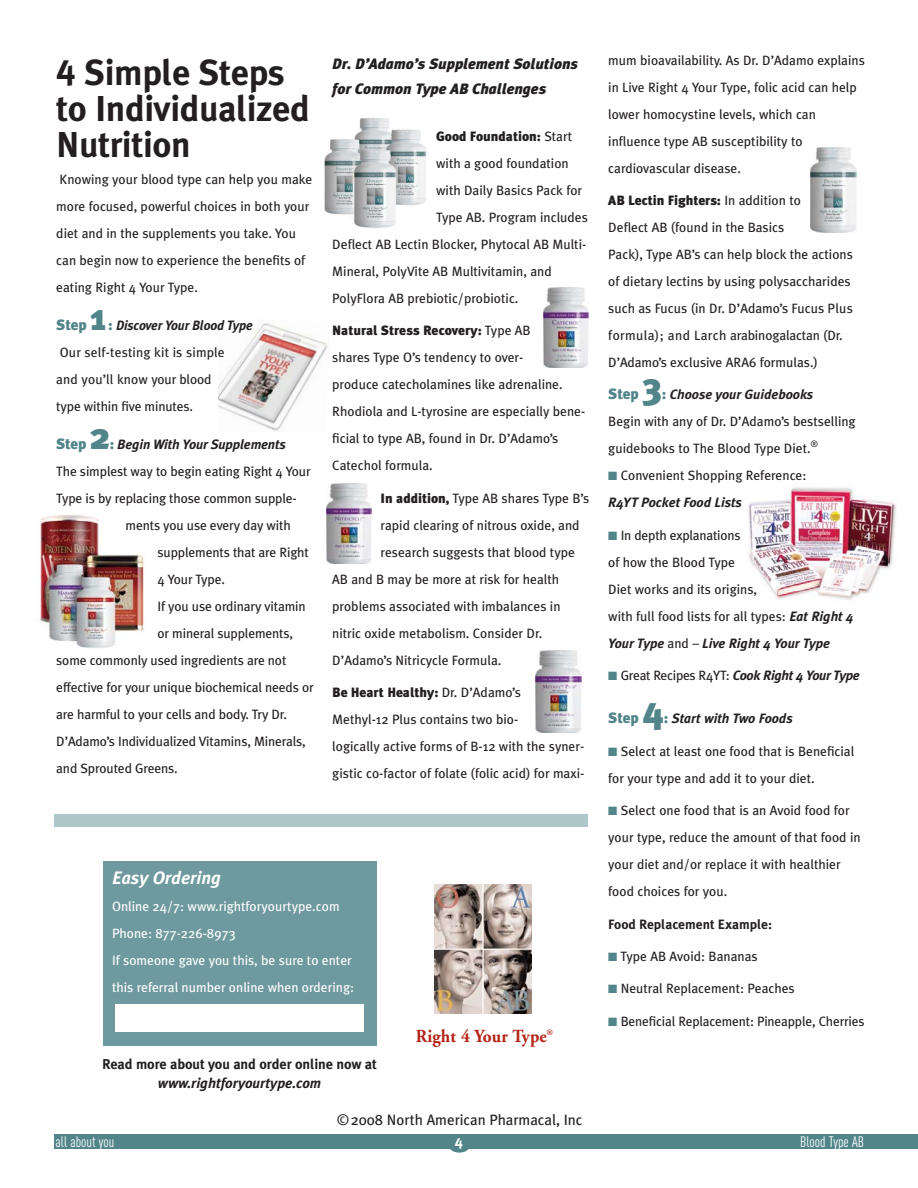
<style>
.page{position:relative;width:918px;height:1188px;background:#fff}
.page>*{position:absolute;margin:0;border:0;box-sizing:border-box;transform-origin:0 0}
.t1{font:900 37.5px "Meta Plus";color:#52858a}
.t2{font:700 36px/36px "Meta Plus";letter-spacing:-.01em;color:#231f20}
.t3{font:700 18.45px "Adobe Garamond";letter-spacing:.005em;color:#b32316;scale:.94 1}
.t4{font:italic 700 18px "Meta Plus";color:#fff}
.t5{font:italic 900 15px/25.5px "Meta Plus";color:#231f20}
.t6{font:15px "Meta Plus";color:#231f20}
.t7{font:15px "DIN Cond";color:#fff}
.t8{font:900 15px "Meta Plus";letter-spacing:-.005em;color:#52858a}
.t9{font:700 15px "Meta Plus";color:#fff}
.t10{font:700 14.25px "Meta Plus";letter-spacing:-.005em;color:#231f20}
.t11{font:italic 700 14.25px "Meta Plus";color:#231f20}
.t12{font:13.5px/27px "Meta Plus";color:#231f20}
.t13{font:13.5px/27px "Meta Plus";color:#fff}
.t14{font:italic 700 13.5px "Meta Plus";letter-spacing:-.01em;color:#231f20}
.t15{font:700 13.5px "Meta Plus";color:#231f20}
.t16{font:900 13.5px "Meta Plus";color:#231f20}
.s1{font-weight:900;font-size:15px;color:#52858a}
.s2{font-weight:700;font-style:italic}
.s3{font-weight:900;font-style:normal;font-size:15px;color:#52858a}
.s4{font-weight:400}
.s5{font-weight:900}
.s6{color:#52858a}
.s7{font-style:italic}
.s8{font-weight:400;font-style:normal}
</style>
<div class="page">
<svg style="left:449px;top:1140px;width:21px;height:13px"></svg>
<div style="left:54px;top:1134px;width:864px;height:15px;background:#52858a"></div>
<div style="left:55px;top:814px;width:533px;height:13px;background:#aec7ca"></div>
<img style="left:40px;top:515px;width:105px;height:133px">
<img style="left:218px;top:323px;width:111px;height:108px">
<img style="left:748px;top:486px;width:149px;height:114px">
<svg style="left:434px;top:884px;width:98px;height:130px"></svg>
<img style="left:434px;top:885px;width:97px;height:128px">
<div style="left:103px;top:861px;width:273px;height:185px;background:#6e999e"></div>
<div style="left:115px;top:1005px;width:249px;height:27px;background:#fff"></div>
<img style="left:324px;top:118px;width:103px;height:110px">
<img style="left:544px;top:288px;width:44px;height:80px">
<img style="left:327px;top:483px;width:44px;height:81px">
<img style="left:536px;top:650px;width:45px;height:83px">
<img style="left:811px;top:148px;width:46px;height:85px">
<h2 class="t2" style="left:56px;top:57px;width:255px">4 Simple Steps to Individualized<br>Nutrition</h2>
<p class="t12" style="left:56px;top:167px;width:258px">Knowing your blood type can help you make more focused, powerful choices in both your diet and in the supplements you take. You can begin now to experience the benefits of eating Right 4 Your Type.</p>
<p class="t8" style="left:56px;top:318px;width:32px">Step</p>
<h1 class="t1" style="left:91px;top:301px;width:17px">1</h1>
<p class="t12" style="left:56px;top:313px;width:198px;text-indent:52px"><span class="s1">:</span> <span class="s2">Discover Your Blood Type<br></span>Our self-testing kit is simple<br>and you’ll know your blood<br>type within five minutes.</p>
<p class="t8" style="left:56px;top:437px;width:32px">Step</p>
<h1 class="t1" style="left:90px;top:420px;width:21px">2</h1>
<p class="t14" style="left:110px;top:439px;width:178px"><span class="s3">:</span> Begin With Your Supplements</p>
<p class="t12" style="left:56px;top:458px;width:256px">The simplest way to begin eating Right 4 Your</p>
<p class="t12" style="left:56px;top:485px;width:242px">Type is by replacing those common supple-</p>
<p class="t12" style="left:126px;top:512px;width:167px">ments you use every day with</p>
<p class="t12" style="left:158px;top:539px;width:153px">supplements that are Right</p>
<p class="t12" style="left:158px;top:566px;width:69px">4 Your Type.</p>
<p class="t12" style="left:158px;top:593px;width:150px">If you use ordinary vitamin</p>
<p class="t12" style="left:158px;top:620px;width:137px">or mineral supplements,</p>
<p class="t12" style="left:56px;top:647px;width:232px">some commonly used ingredients are not</p>
<p class="t12" style="left:56px;top:674px;width:259px">effective for your unique biochemical needs or</p>
<p class="t12" style="left:56px;top:701px;width:232px">are harmful to your cells and body. Try Dr.</p>
<p class="t12" style="left:56px;top:728px;width:251px">D’Adamo’s Individualized Vitamins, Minerals,</p>
<p class="t12" style="left:56px;top:755px;width:123px">and Sprouted Greens.</p>
<p class="t5" style="left:332px;top:52px;width:247px">Dr. D’Adamo’s Supplement Solutions for Common Type AB Challenges</p>
<p class="t16" style="left:436px;top:130px;width:138px">Good Foundation: <span class="s4">Start</span></p>
<p class="t12" style="left:436px;top:150px;width:134px">with a good foundation</p>
<p class="t12" style="left:436px;top:177px;width:148px">with Daily Basics Pack for</p>
<p class="t12" style="left:436px;top:204px;width:153px">Type AB. Program includes</p>
<p class="t12" style="left:332px;top:231px;width:256px">Deflect AB Lectin Blocker, Phytocal AB Multi-</p>
<p class="t12" style="left:332px;top:258px;width:221px">Mineral, PolyVite AB Multivitamin, and</p>
<p class="t12" style="left:332px;top:285px;width:188px">PolyFlora AB prebiotic/probiotic.</p>
<p class="t12" style="left:332px;top:318px;width:255px"><span class="s5">Natural Stress Recovery:</span> Type AB<br>shares Type O’s tendency to over-<br>produce catecholamines like adrenaline.<br>Rhodiola and L-tyrosine are especially bene&shy;ficial to type AB, found in Dr. D’Adamo’s Catechol formula.</p>
<p class="t12" style="left:381px;top:485px;width:210px"><span class="s5">In addition,</span> Type AB shares Type B’s</p>
<p class="t12" style="left:381px;top:512px;width:201px">rapid clearing of nitrous oxide, and</p>
<p class="t12" style="left:381px;top:539px;width:196px">research suggests that blood type</p>
<p class="t12" style="left:332px;top:566px;width:228px">AB and B may be more at risk for health</p>
<p class="t12" style="left:332px;top:593px;width:230px">problems associated with imbalances in</p>
<p class="t12" style="left:332px;top:620px;width:212px">nitric oxide metabolism. Consider Dr.</p>
<p class="t12" style="left:332px;top:647px;width:171px">D’Adamo’s Nitricycle Formula.</p>
<p class="t12" style="left:332px;top:680px;width:254px"><span class="s5">Be Heart Healthy:</span> Dr. D’Adamo’s<br>Methyl-12 Plus contains two bio-<br>logically active forms of B-12 with the syner&shy;gistic co-factor of folate (folic acid) for maxi-</p>
<h3 class="t4" style="left:112px;top:870px;width:111px">Easy Ordering</h3>
<p class="t13" style="left:112px;top:893px;width:244px">Online 24/7: www.rightforyourtype.com Phone: 877-226-8973<br>If someone gave you this, be sure to enter this referral number online when ordering:</p>
<p class="t10" style="left:102px;top:1058px;width:276px">Read more about you and order online now at</p>
<p class="t11" style="left:158px;top:1077px;width:165px">www.rightforyourtype.com</p>
<h3 class="t3" style="left:416px;top:1029px;width:147px">Right 4 Your Type<sup>®</sup></h3>
<p class="t6" style="left:337px;top:1114px;width:247px">©2008 North American Pharmacal, Inc</p>
<p class="t12" style="left:608px;top:47px;width:258px">mum bioavailability. As Dr. D’Adamo explains in Live Right 4 Your Type, folic acid can help lower homocystine levels, which can influence type AB susceptibility to cardiovascular disease.</p>
<p class="t12" style="left:608px;top:188px;width:246px"><span class="s5">AB Lectin Fighters:</span> In addition to<br>Deflect AB (found in the Basics<br>Pack), Type AB’s can help block the actions of dietary lectins by using polysaccharides such as Fucus (in Dr. D’Adamo’s Fucus Plus formula); and Larch arabinogalactan (Dr.<br>D’Adamo’s exclusive ARA6 formulas.)</p>
<p class="t8" style="left:608px;top:388px;width:32px">Step</p>
<h1 class="t1" style="left:643px;top:370px;width:21px">3</h1>
<p class="t12" style="left:608px;top:382px;width:249px;text-indent:54px"><span class="s1">:</span> <span class="s2">Choose your Guidebooks<br></span>Begin with any of Dr. D’Adamo’s bestselling guidebooks to The Blood Type Diet.<sup>®</sup></p>
<p class="t12" style="left:608px;top:463px;width:200px"><span class="s6">■</span> Convenient Shopping Reference:<br><span class="s2">R4YT Pocket Food Lists</span></p>
<p class="t12" style="left:608px;top:522px;width:247px"><span class="s6">■</span> In depth explanations<br>of how the Blood Type<br>Diet works and its origins,<br>with full food lists for all types: <span class="s2">Eat Right 4<br>Your Type</span> and <span class="s7">–</span> <span class="s2">Live Right 4 Your Type</span></p>
<p class="t14" style="left:608px;top:670px;width:253px"><span class="s6">■</span> <span class="s8">Great Recipes R4YT:</span> Cook Right 4 Your Type</p>
<p class="t8" style="left:608px;top:712px;width:32px">Step</p>
<h1 class="t1" style="left:643px;top:694px;width:23px">4</h1>
<p class="t14" style="left:664px;top:713px;width:130px"><span class="s3">:</span> Start with Two Foods</p>
<p class="t12" style="left:608px;top:738px;width:248px"><span class="s6">■</span> Select at least one food that is Beneficial for your type and add it to your diet.</p>
<p class="t12" style="left:608px;top:798px;width:254px"><span class="s6">■</span> Select one food that is an Avoid food for your type, reduce the amount of that food in your diet and/or replace it with healthier food choices for you.</p>
<p class="t15" style="left:608px;top:918px;width:165px">Food Replacement Example:</p>
<p class="t12" style="left:608px;top:944px;width:151px"><span class="s6">■</span> Type AB Avoid: Bananas</p>
<p class="t12" style="left:608px;top:976px;width:188px"><span class="s6">■</span> Neutral Replacement: Peaches</p>
<p class="t12" style="left:608px;top:1008px;width:258px"><span class="s6">■</span> Beneficial Replacement: Pineapple, Cherries</p>
<p class="t7" style="left:56px;top:1136px;width:60px">all about you</p>
<p class="t9" style="left:455px;top:1134px;width:10px">4</p>
<p class="t7" style="left:800px;top:1136px;width:65px">Blood Type AB</p>
</div>
